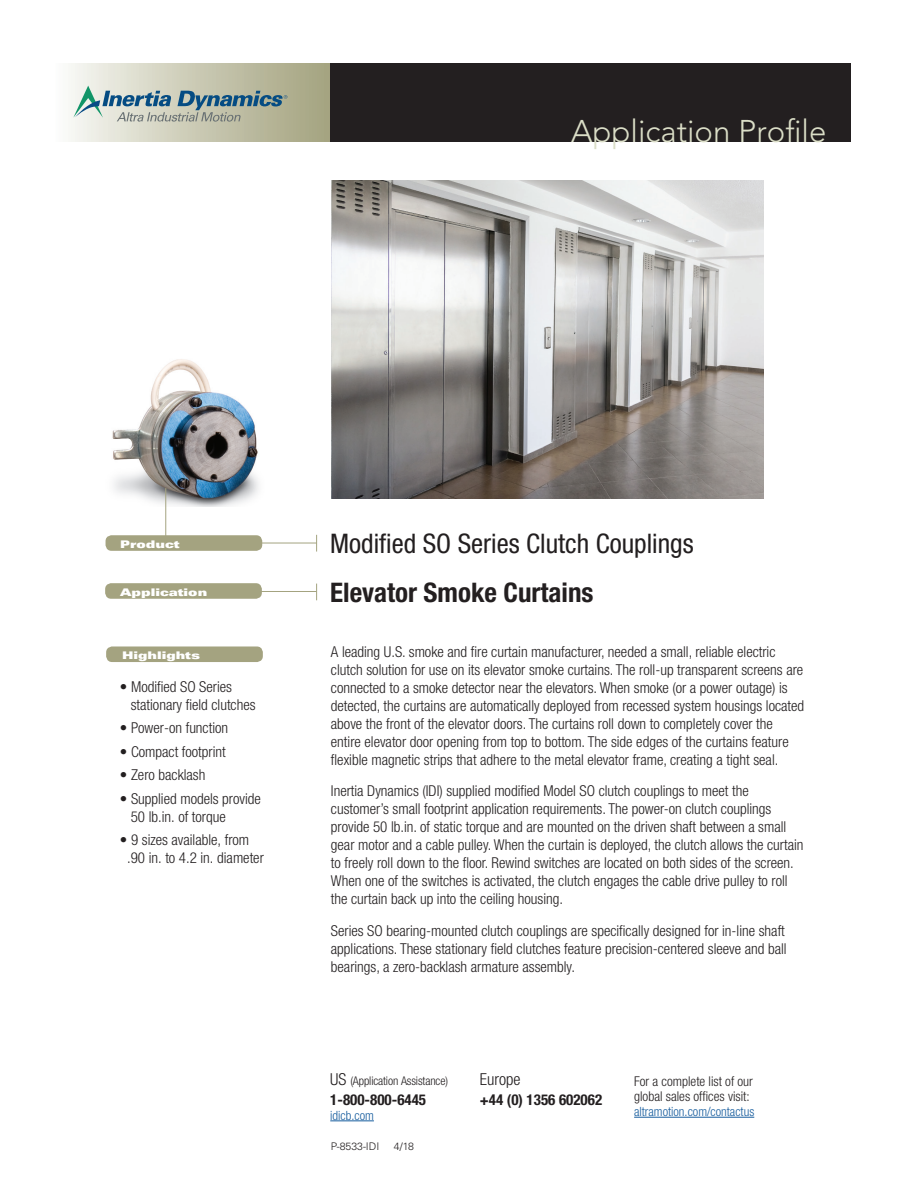
<style>
.page{position:relative;width:918px;height:1188px;background:#fff}
.page>*{position:absolute;margin:0;border:0;box-sizing:border-box;transform-origin:0 0}
.t1{font:300 31.2px "Avenir LT Std";color:#dbdec7}
.t2{font:condensed 27px "Helvetica Neue LT Std";color:#231f20}
.t3{font:700 condensed 27px "Helvetica Neue LT Std";color:#231f20}
.t4{font:300 condensed 16.5px "Helvetica Neue LT Std";color:#231f20}
.t5{font:300 condensed 15px/18px "Helvetica Neue LT Std";color:#231f20}
.t6{font:700 condensed 15px "Helvetica Neue LT Std";color:#231f20}
.t7{font:300 condensed 13.5px/15px "Helvetica Neue LT Std";color:#231f20}
.t8{font:300 condensed 12.75px "Helvetica Neue LT Std";color:#175d9e}
.t9{font:300 condensed 12px "Helvetica Neue LT Std";letter-spacing:-.01em;color:#231f20}
.t10{font:10.5px "Univers LT Std X Black Ex";color:#fff}
.t11{font:300 10.5px "Univers LT Std";color:#231f20}
.s1{font-size:16.5px}
</style>
<div class="page">
<div style="left:105px;top:583px;width:157px;height:16px;background:#a4a380;border-radius:6px"></div>
<div style="left:106px;top:535px;width:156px;height:16px;background:#a4a380;border-radius:6px"></div>
<div style="left:54px;top:63px;width:276px;height:79px;background:linear-gradient(to right,#fafaf7,#a2a17c)"></div>
<div style="left:330px;top:63px;width:520px;height:79px;background:#231f20"></div>
<hr style="left:239px;top:543px;width:78px;height:1px;background:#a4a380">
<svg style="left:316px;top:535px;width:1px;height:17px"></svg>
<svg style="left:316px;top:584px;width:1px;height:16px"></svg>
<hr style="left:239px;top:591px;width:78px;height:1px;background:#a4a380">
<div style="left:106px;top:646px;width:157px;height:16px;background:#a4a380;border-radius:6px"></div>
<img style="left:331px;top:180px;width:433px;height:318px">
<img style="left:112px;top:359px;width:147px;height:148px">
<hr style="left:165px;top:488px;width:1px;height:48px;background:#a4a380">
<hr style="left:330px;top:1121px;width:44px;height:1px;background:#175d9e">
<hr style="left:634px;top:1117px;width:120px;height:1px;background:#175d9e">
<svg style="left:73px;top:86px;width:214px;height:36px;background:#a2b2ad"></svg>
<h1 class="t1" style="left:571px;top:113px;width:257px">Application Profile</h1>
<p class="t10" style="left:120px;top:538px;width:61px">Product</p>
<p class="t10" style="left:120px;top:586px;width:89px">Application</p>
<p class="t10" style="left:122px;top:649px;width:80px">Highlights</p>
<p class="t5" style="left:131px;top:678px;width:126px;text-indent:-11px">• Modified SO Series stationary field clutches</p>
<p class="t5" style="left:120px;top:719px;width:110px">• Power-on function</p>
<p class="t5" style="left:120px;top:742px;width:107px">• Compact footprint</p>
<p class="t5" style="left:120px;top:766px;width:87px">• Zero backlash</p>
<p class="t5" style="left:131px;top:789px;width:132px;text-indent:-11px">• Supplied models provide<br>50 lb.in. of torque</p>
<p class="t5" style="left:127px;top:831px;width:138px;text-indent:-7px">• 9 sizes available, from .90 in. to 4.2 in. diameter</p>
<h2 class="t2" style="left:330px;top:528px;width:365px">Modified SO Series Clutch Couplings</h2>
<h2 class="t3" style="left:330px;top:576px;width:265px">Elevator Smoke Curtains</h2>
<p class="t5" style="left:331px;top:642px;width:475px">A leading U.S. smoke and fire curtain manufacturer, needed a small, reliable electric clutch solution for use on its elevator smoke curtains. The roll-up transparent screens are connected to a smoke detector near the elevators. When smoke (or a power outage) is detected, the curtains are automatically deployed from recessed system housings located above the front of the elevator doors. The curtains roll down to completely cover the entire elevator door opening from top to bottom. The side edges of the curtains feature flexible magnetic strips that adhere to the metal elevator frame, creating a tight seal.</p>
<p class="t5" style="left:331px;top:782px;width:474px">Inertia Dynamics (IDI) supplied modified Model SO clutch couplings to meet the customer’s small footprint application requirements. The power-on clutch couplings provide 50 lb.in. of static torque and are mounted on the driven shaft between a small gear motor and a cable pulley. When the curtain is deployed, the clutch allows the curtain to freely roll down to the floor. Rewind switches are located on both sides of the screen.<br>When one of the switches is activated, the clutch engages the cable drive pulley to roll the curtain back up into the ceiling housing.</p>
<p class="t5" style="left:331px;top:921px;width:457px;text-align:justify">Series SO bearing-mounted clutch couplings are specifically designed for in-line shaft applications. These stationary field clutches feature precision-centered sleeve and ball bearings, a zero-backlash armature assembly.</p>
<p class="t9" style="left:330px;top:1074px;width:119px"><span class="s1">US</span> (Application Assistance)</p>
<p class="t6" style="left:330px;top:1090px;width:97px">1-800-800-6445</p>
<p class="t8" style="left:330px;top:1108px;width:45px">idicb.com</p>
<p class="t11" style="left:331px;top:1140px;width:50px">P-8533-IDI</p>
<p class="t11" style="left:394px;top:1140px;width:22px">4/18</p>
<p class="t4" style="left:480px;top:1070px;width:42px">Europe</p>
<p class="t6" style="left:480px;top:1090px;width:124px">+44 (0) 1356 602062</p>
<p class="t7" style="left:634px;top:1074px;width:120px">For a complete list of our global sales offices visit:</p>
<p class="t8" style="left:634px;top:1104px;width:122px">altramotion.com/contactus</p>
</div>
